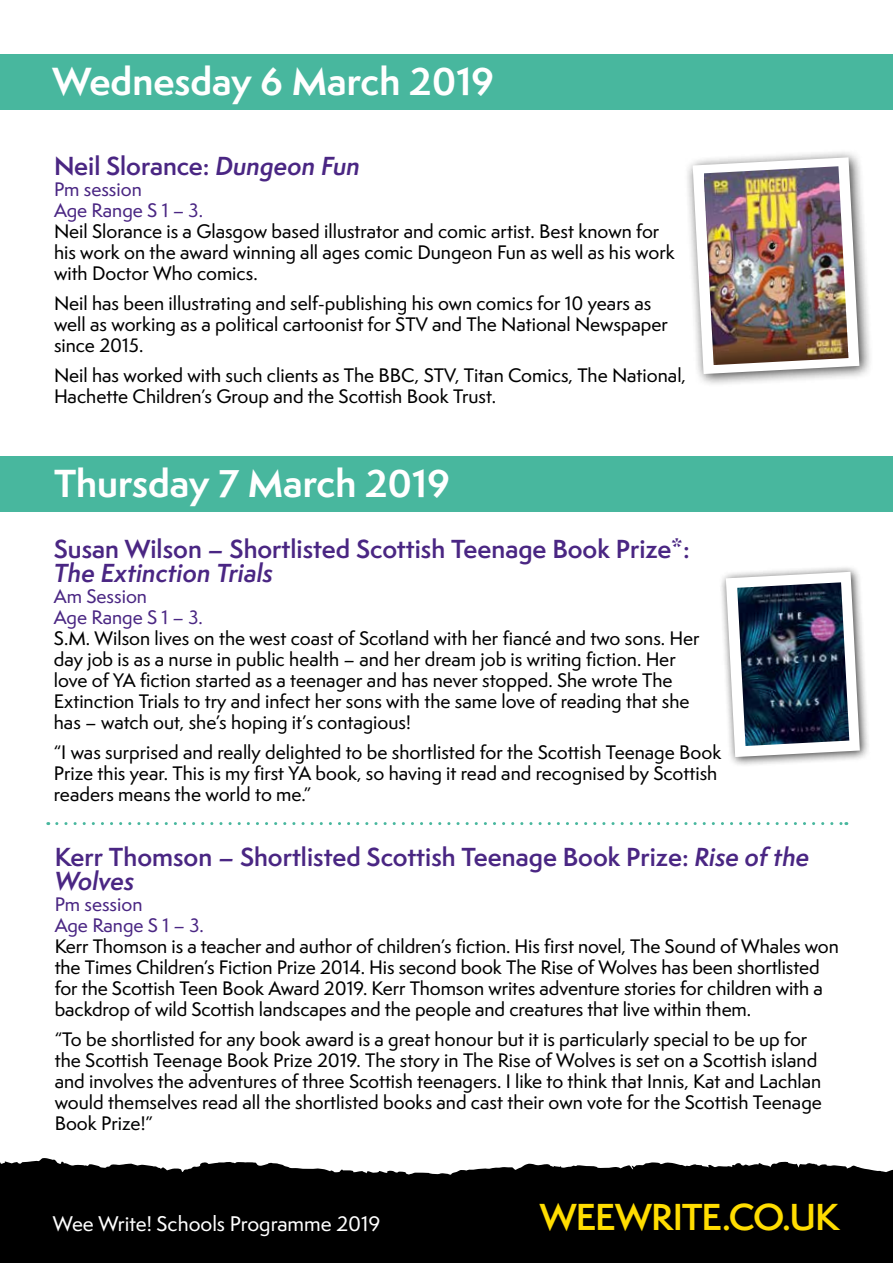
<style>
.page{position:relative;width:893px;height:1263px;background:#fff}
.page>*{position:absolute;margin:0;border:0;box-sizing:border-box;transform-origin:0 0}
.t1{font:700 36px "Semplicita Pro";color:#fff}
.t2{font:600 34.5px "Semplicita Pro";letter-spacing:-.025em;color:#fd0}
.t3{font:600 24px/24px "Semplicita Pro";color:#4a2683}
.t4{font:italic 600 24px "Semplicita Pro";color:#4a2683}
.t5{font:500 19.5px "Semplicita Pro";color:#fff}
.t6{font:500 18px/21px "Semplicita Pro";color:#000}
.t7{font:500 18px/21px "Semplicita Pro";color:#4a2683}
.s1{font-style:italic}
</style>
<div class="page">
<div style="left:0;top:1153px;width:893px;height:110px;background:#000"></div>
<svg style="left:0;top:1153px;width:893px;height:22px"></svg>
<div style="left:0;top:54px;width:893px;height:55px;background:#48b79e"></div>
<div style="left:0;top:456px;width:893px;height:56px;background:#48b79e"></div>
<div style="left:684px;top:148px;width:189px;height:240px;background:#000;opacity:.75"></div>
<svg style="left:693px;top:157px;width:166px;height:217px"></svg>
<img style="left:704px;top:166px;width:144px;height:199px">
<div style="left:719px;top:565px;width:152px;height:203px;background:#000;opacity:.75"></div>
<svg style="left:726px;top:572px;width:134px;height:185px"></svg>
<svg style="left:57px;top:822px;width:790px;height:3px"></svg>
<img style="left:737px;top:582px;width:112px;height:164px">
<h1 class="t1" style="left:53px;top:54px;width:443px">Wednesday 6 March 2019</h1>
<h3 class="t3" style="left:54px;top:153px;width:307px">Neil Slorance: <span class="s1">Dungeon Fun</span></h3>
<p class="t7" style="left:54px;top:178px;width:151px">Pm session<br>Age Range S 1 – 3.</p>
<p class="t6" style="left:54px;top:220px;width:622px">Neil Slorance is a Glasgow based illustrator and comic artist. Best known for his work on the award winning all ages comic Dungeon Fun as well as his work with Doctor Who comics.</p>
<p class="t6" style="left:54px;top:292px;width:615px">Neil has been illustrating and self-publishing his own comics for 10 years as well as working as a political cartoonist for STV and The National Newspaper since 2015.</p>
<p class="t6" style="left:54px;top:364px;width:634px">Neil has worked with such clients as The BBC, STV, Titan Comics, The National,<br>Hachette Children’s Group and the Scottish Book Trust.</p>
<h1 class="t1" style="left:54px;top:457px;width:397px">Thursday 7 March 2019</h1>
<h3 class="t3" style="left:54px;top:536px;width:637px">Susan Wilson – Shortlisted Scottish Teenage Book Prize*:</h3>
<h3 class="t4" style="left:54px;top:555px;width:221px">The Extinction Trials</h3>
<p class="t7" style="left:54px;top:585px;width:151px">Am Session<br>Age Range S 1 – 3.</p>
<p class="t6" style="left:54px;top:627px;width:647px">S.M. Wilson lives on the west coast of Scotland with her fiancé and two sons. Her day job is as a nurse in public health – and her dream job is writing fiction. Her love of YA fiction started as a teenager and has never stopped. She wrote The Extinction Trials to try and infect her sons with the same love of reading that she has – watch out, she’s hoping it’s contagious!</p>
<p class="t6" style="left:54px;top:741px;width:669px">“I was surprised and really delighted to be shortlisted for the Scottish Teenage Book<br>Prize this year. This is my first YA book, so having it read and recognised by Scottish readers means the world to me.”</p>
<h3 class="t3" style="left:55px;top:844px;width:756px">Kerr Thomson – Shortlisted Scottish Teenage Book Prize: <span class="s1">Rise of the<br>Wolves</span></h3>
<p class="t7" style="left:55px;top:893px;width:151px">Pm session<br>Age Range S 1 – 3.</p>
<p class="t6" style="left:55px;top:935px;width:786px">Kerr Thomson is a teacher and author of children’s fiction. His first novel, The Sound of Whales won the Times Children’s Fiction Prize 2014. His second book The Rise of Wolves has been shortlisted for the Scottish Teen Book Award 2019. Kerr Thomson writes adventure stories for children with a backdrop of wild Scottish landscapes and the people and creatures that live within them.</p>
<p class="t6" style="left:55px;top:1028px;width:769px">“To be shortlisted for any book award is a great honour but it is particularly special to be up for the Scottish Teenage Book Prize 2019. The story in The Rise of Wolves is set on a Scottish island and involves the adventures of three Scottish teenagers. I like to think that Innis, Kat and Lachlan would themselves read all the shortlisted books and cast their own vote for the Scottish Teenage Book Prize!”</p>
<p class="t5" style="left:53px;top:1209px;width:329px">Wee Write! Schools Programme 2019</p>
<h2 class="t2" style="left:540px;top:1192px;width:301px">WEEWRITE.CO.UK</h2>
</div>
